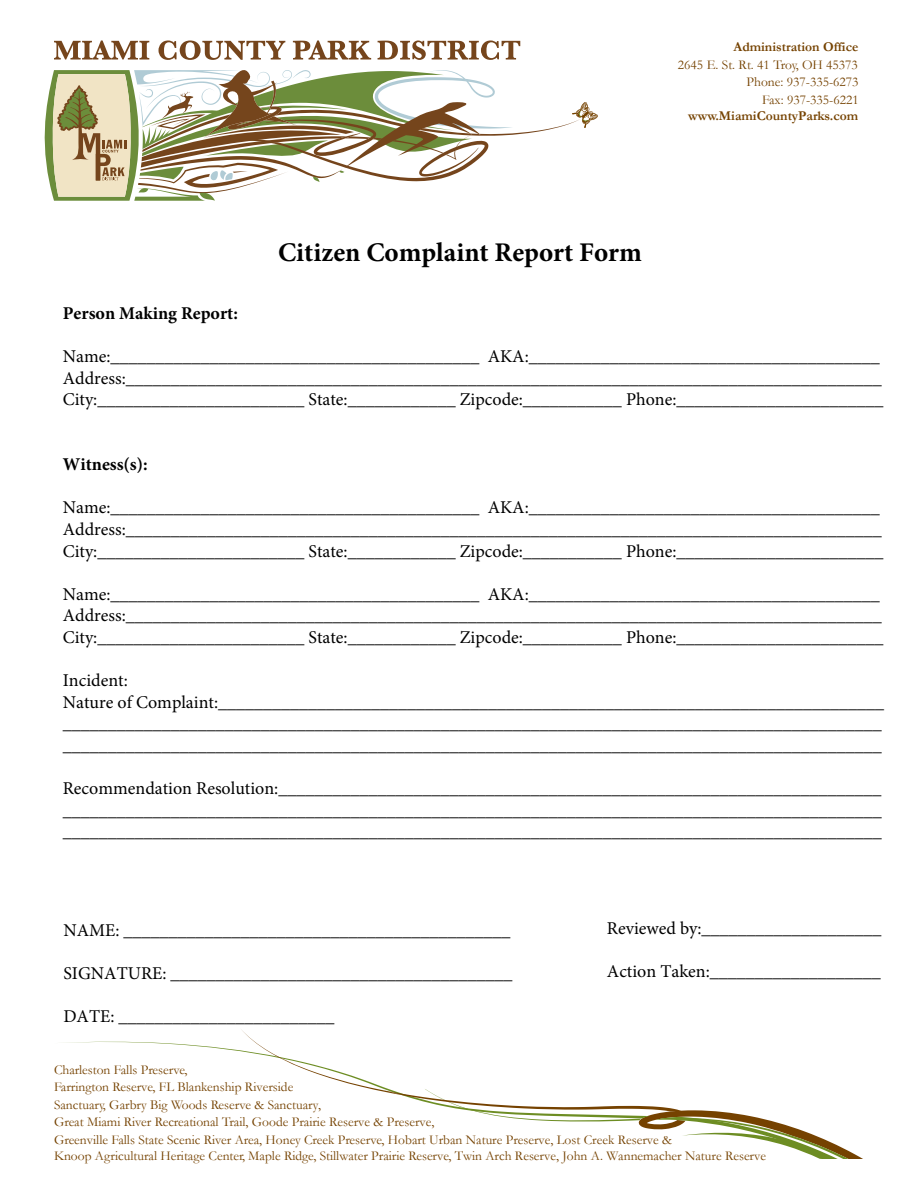
<style>
.page{position:relative;width:918px;height:1188px;background:#fff}
.page>*{position:absolute;margin:0;border:0;box-sizing:border-box;transform-origin:0 0}
.t1{font:700 27px "Minion Pro";color:#000}
.t2{font:18px/21.6px "Minion Pro";color:#000}
.t3{font:700 18px "Minion Pro";color:#000}
.t4{font:13.5px/17.4px "Garamond";color:#754200;text-align:right}
.t5{font:700 13.5px "Garamond";color:#754200}
</style>
<div class="page">
<svg style="left:54px;top:40px;width:95px;height:20px"></svg>
<svg style="left:159px;top:40px;width:126px;height:20px"></svg>
<svg style="left:293px;top:40px;width:78px;height:20px"></svg>
<svg style="left:378px;top:40px;width:142px;height:20px"></svg>
<svg style="left:44px;top:70px;width:554px;height:131px"></svg>
<svg style="left:63px;top:1041px;width:177px;height:10px"></svg>
<svg style="left:240px;top:1029px;width:623px;height:130px"></svg>
<p class="t5" style="left:733px;top:39px;width:126px">Administration Office</p>
<p class="t4" style="left:678px;top:56px;width:182px">2645 E. St. Rt. 41 Troy, OH 45373<br>Phone: 937-335-6273<br>Fax: 937-335-6221</p>
<p class="t5" style="left:688px;top:108px;width:171px">www.MiamiCountyParks.com</p>
<h1 class="t1" style="left:278px;top:233px;width:365px">Citizen Complaint Report Form</h1>
<p class="t3" style="left:63px;top:300px;width:177px">Person Making Report:</p>
<p class="t2" style="left:63px;top:346px;width:822px">Name:_________________________________________ AKA:_______________________________________<br>Address:____________________________________________________________________________________<br>City:_______________________ State:____________ Zipcode:___________ Phone:_______________________</p>
<p class="t3" style="left:63px;top:452px;width:87px">Witness(s):</p>
<p class="t2" style="left:63px;top:497px;width:822px">Name:_________________________________________ AKA:_______________________________________<br>Address:____________________________________________________________________________________<br>City:_______________________ State:____________ Zipcode:___________ Phone:_______________________</p>
<p class="t2" style="left:63px;top:583px;width:822px">Name:_________________________________________ AKA:_______________________________________<br>Address:____________________________________________________________________________________<br>City:_______________________ State:____________ Zipcode:___________ Phone:_______________________</p>
<p class="t2" style="left:63px;top:670px;width:823px">Incident:<br>Nature of Complaint:__________________________________________________________________________ ___________________________________________________________________________________________ ___________________________________________________________________________________________</p>
<p class="t2" style="left:63px;top:778px;width:821px;text-align:justify">Recommendation Resolution:___________________________________________________________________ ___________________________________________________________________________________________ ___________________________________________________________________________________________</p>
<p class="t2" style="left:63px;top:919px;width:449px">NAME: ___________________________________________</p>
<p class="t2" style="left:63px;top:962px;width:451px">SIGNATURE: ______________________________________</p>
<p class="t2" style="left:63px;top:1005px;width:273px">DATE: ________________________</p>
<p class="t2" style="left:607px;top:917px;width:276px">Reviewed by:____________________</p>
<p class="t2" style="left:607px;top:961px;width:276px">Action Taken:___________________</p>
<p class="t4" style="left:54px;top:1061px;width:620px;text-align:left">Charleston Falls Preserve,<br>Farrington Reserve, FL Blankenship Riverside<br>Sanctuary, Garbry Big Woods Reserve &amp; Sanctuary,<br>Great Miami River Recreational Trail, Goode Prairie Reserve &amp; Preserve,<br>Greenville Falls State Scenic River Area, Honey Creek Preserve, Hobart Urban Nature Preserve, Lost Creek Reserve &amp;</p>
<p class="t4" style="left:54px;top:1147px;width:714px">Knoop Agricultural Heritage Center, Maple Ridge, Stillwater Prairie Reserve, Twin Arch Reserve, John A. Wannemacher Nature Reserve</p>
</div>
